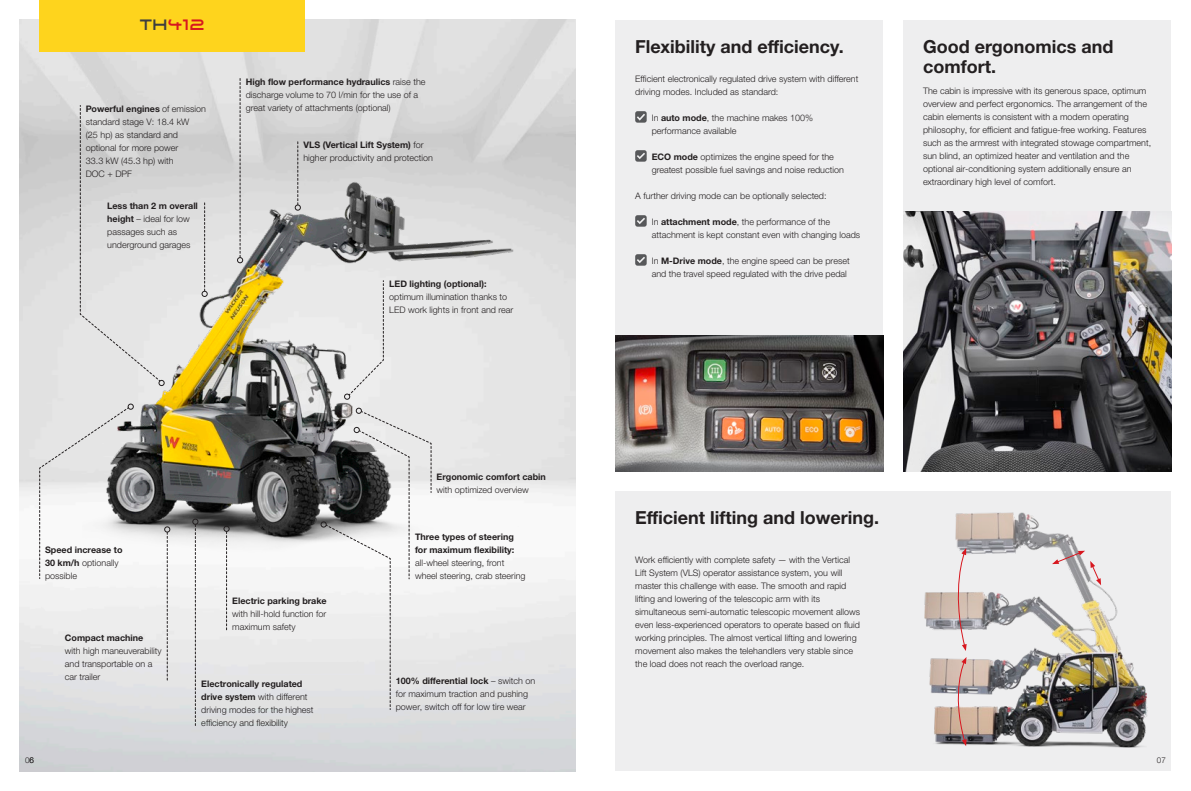
<style>
.page{position:relative;width:1191px;height:791px;background:#fff}
.page>*{position:absolute;margin:0;border:0;box-sizing:border-box;transform-origin:0 0}
.t1{font:700 18px/20px "Helvetica Neue LTW1 G";color:#231f20}
.t2{font:16px "Wacker Neuson";color:#d7171f}
.t3{font:300 9px/13px "Helvetica Neue LTW1 G";color:#231f20}
.t4{font:700 9px/13px "Helvetica Neue LTW1 G";color:#231f20}
.t5{font:300 8px "Helvetica Neue LTW1 G";color:#231f20}
.s1{color:#3e3e3f}
.s2{font-weight:700}
.s3{font-weight:300}
</style>
<div class="page">
<div style="left:615px;top:491px;width:556px;height:280px;background:#eeeeef"></div>
<div style="left:903px;top:20px;width:268px;height:451px;background:#eeeeef"></div>
<div style="left:615px;top:20px;width:268px;height:451px;background:#eeeeef"></div>
<img style="left:20px;top:20px;width:555px;height:751px">
<img style="left:903px;top:212px;width:268px;height:259px">
<img style="left:924px;top:512px;width:224px;height:236px">
<img style="left:82px;top:170px;width:437px;height:423px">
<svg style="left:1052px;top:551px;width:49px;height:34px"></svg>
<svg style="left:950px;top:548px;width:16px;height:103px"></svg>
<svg style="left:950px;top:657px;width:16px;height:89px"></svg>
<div style="left:40px;top:0;width:265px;height:51px;background:#fed41d"></div>
<svg style="left:193px;top:519px;width:5px;height:206px"></svg>
<svg style="left:164px;top:527px;width:6px;height:153px"></svg>
<svg style="left:224px;top:526px;width:5px;height:104px"></svg>
<svg style="left:321px;top:408px;width:111px;height:302px"></svg>
<svg style="left:39px;top:404px;width:94px;height:175px"></svg>
<svg style="left:80px;top:105px;width:84px;height:281px;background:#dbdbdb"></svg>
<svg style="left:237px;top:78px;width:6px;height:185px"></svg>
<svg style="left:295px;top:142px;width:5px;height:68px"></svg>
<svg style="left:202px;top:203px;width:5px;height:94px"></svg>
<div style="left:344px;top:280px;width:40px;height:119px;background:#e9e9e9"></div>
<img style="left:615px;top:335px;width:268px;height:136px">
<div style="left:635px;top:111px;width:11px;height:12px;background:#57585a;border-radius:2px"></div>
<svg style="left:635px;top:113px;width:10px;height:9px"></svg>
<div style="left:635px;top:150px;width:11px;height:12px;background:#57585a;border-radius:2px"></div>
<svg style="left:635px;top:152px;width:10px;height:8px"></svg>
<div style="left:635px;top:215px;width:11px;height:12px;background:#57585a;border-radius:2px"></div>
<svg style="left:635px;top:217px;width:10px;height:8px"></svg>
<div style="left:635px;top:254px;width:11px;height:12px;background:#57585a;border-radius:2px"></div>
<svg style="left:635px;top:256px;width:10px;height:8px"></svg>
<h2 class="t2" style="left:140px;top:18px;width:67px"><span class="s1">TH</span>412</h2>
<p class="t3" style="left:86px;top:102px;width:122px"><span class="s2">Powerful engines</span> of emission standard stage V: 18.4 kW<br>(25 hp) as standard and optional for more power<br>33.3 kW (45.3 hp) with<br>DOC + DPF</p>
<p class="t3" style="left:107px;top:199px;width:92px"><span class="s2">Less than 2 m overall height</span> – ideal for low passages such as underground garages</p>
<p class="t3" style="left:246px;top:75px;width:181px"><span class="s2">High flow performance hydraulics</span> raise the discharge volume to 70 l/min for the use of a great variety of attachments (optional)</p>
<p class="t3" style="left:303px;top:138px;width:131px"><span class="s2">VLS (Vertical Lift System)</span> for higher productivity and protection</p>
<p class="t4" style="left:389px;top:277px;width:99px">LED lighting (optional):</p>
<p class="t3" style="left:389px;top:290px;width:126px">optimum illumination thanks to<br>LED work lights in front and rear</p>
<p class="t4" style="left:45px;top:543px;width:79px">Speed increase to<br>30 km/h <span class="s3">optionally possible</span></p>
<p class="t4" style="left:65px;top:631px;width:80px">Compact machine</p>
<p class="t3" style="left:65px;top:644px;width:98px">with high maneuverability and transportable on a car trailer</p>
<p class="t5" style="left:25px;top:755px;width:10px">06</p>
<p class="t4" style="left:232px;top:594px;width:96px">Electric parking brake</p>
<p class="t3" style="left:232px;top:607px;width:96px">with hill-hold function for maximum safety</p>
<p class="t3" style="left:201px;top:677px;width:114px"><span class="s2">Electronically regulated drive system</span> with different driving modes for the highest efficiency and flexibility</p>
<p class="t4" style="left:436px;top:470px;width:111px">Ergonomic comfort cabin</p>
<p class="t3" style="left:436px;top:483px;width:94px">with optimized overview</p>
<p class="t4" style="left:415px;top:530px;width:101px">Three types of steering for maximum flexibility:</p>
<p class="t3" style="left:415px;top:556px;width:112px">all-wheel steering, front wheel steering, crab steering</p>
<p class="t3" style="left:396px;top:674px;width:141px"><span class="s2">100% differential lock</span> – switch on for maximum traction and pushing power, switch off for low tire wear</p>
<h1 class="t1" style="left:635px;top:36px;width:210px">Flexibility and efficiency.</h1>
<p class="t3" style="left:635px;top:72px;width:225px">Efficient electronically regulated drive system with different driving modes. Included as standard:</p>
<p class="t3" style="left:651px;top:111px;width:163px">In <span class="s2">auto mode</span>, the machine makes 100% performance available</p>
<p class="t3" style="left:651px;top:150px;width:194px"><span class="s2">ECO mode</span> optimizes the engine speed for the greatest possible fuel savings and noise reduction</p>
<p class="t3" style="left:635px;top:189px;width:193px">A further driving mode can be optionally selected:</p>
<p class="t3" style="left:651px;top:215px;width:210px">In <span class="s2">attachment mode</span>, the performance of the attachment is kept constant even with changing loads</p>
<p class="t3" style="left:651px;top:254px;width:199px">In <span class="s2">M-Drive mode</span>, the engine speed can be preset and the travel speed regulated with the drive pedal</p>
<h1 class="t1" style="left:923px;top:36px;width:192px">Good ergonomics and comfort.</h1>
<p class="t3" style="left:923px;top:85px;width:230px">The cabin is impressive with its generous space, optimum overview and perfect ergonomics. The arrangement of the cabin elements is consistent with a modern operating philosophy, for efficient and fatigue-free working. Features such as the armrest with integrated stowage compartment, sun blind, an optimized heater and ventilation and the optional air-conditioning system additionally ensure an extraordinary high level of comfort.</p>
<h1 class="t1" style="left:635px;top:507px;width:245px">Efficient lifting and lowering.</h1>
<p class="t3" style="left:635px;top:553px;width:226px">Work efficiently with complete safety — with the Vertical Lift System (VLS) operator assistance system, you will master this challenge with ease. The smooth and rapid lifting and lowering of the telescopic arm with its simultaneous semi-automatic telescopic movement allows even less-experienced operators to operate based on fluid working principles. The almost vertical lifting and lowering movement also makes the telehandlers very stable since the load does not reach the overload range.</p>
<p class="t5" style="left:1157px;top:755px;width:10px">07</p>
</div>
